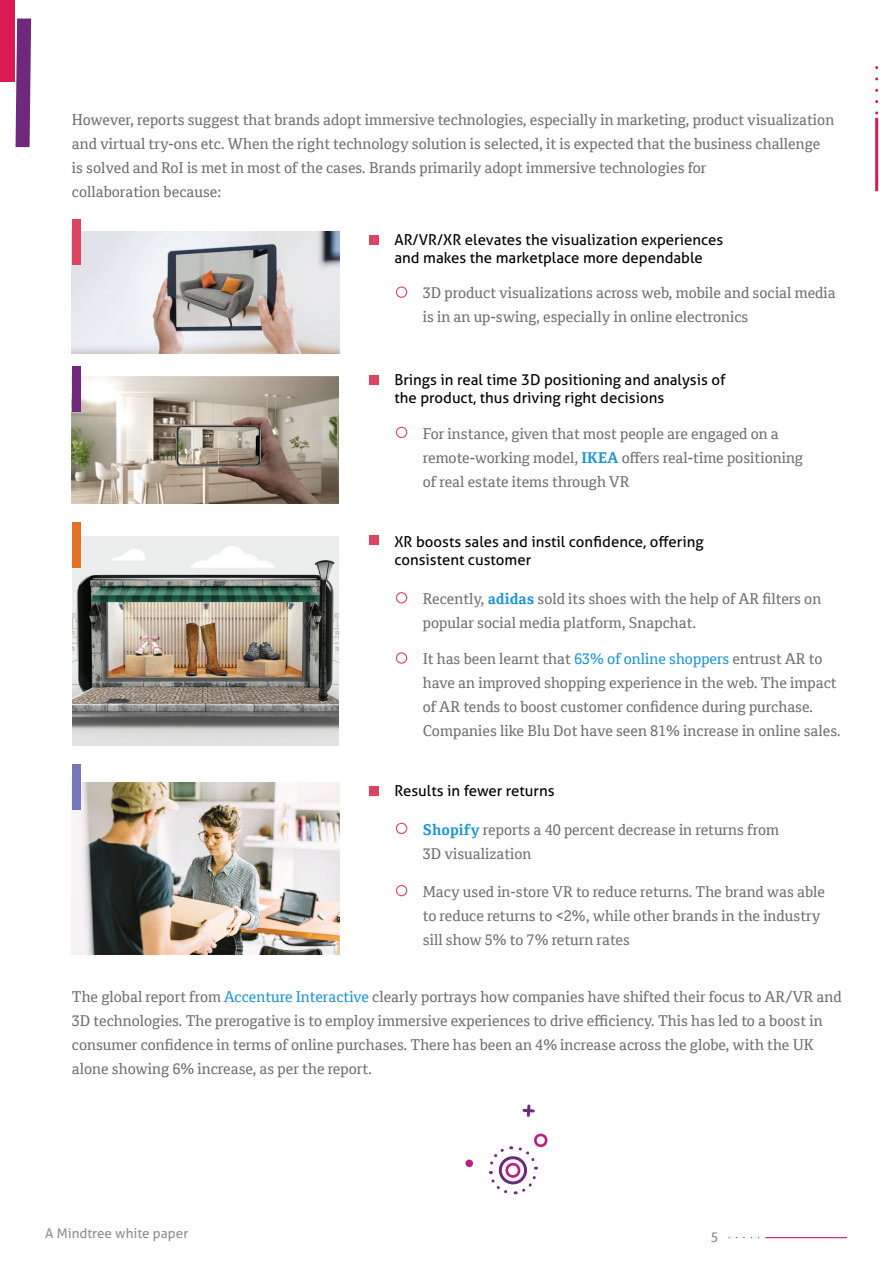
<style>
.page{position:relative;width:893px;height:1263px;background:#fff}
.page>*{position:absolute;margin:0;border:0;box-sizing:border-box;transform-origin:0 0}
.t1{font:15px/24px "Cordale";color:#707073}
.t2{font:15px/18px "Aller Typo";color:#040503}
.t3{font:13.5px "Aller Typo";color:#919191}
.s1{font-weight:700;color:#1e95d3}
.s2{color:#1e95d3}
</style>
<div class="page">
<hr style="left:766px;top:1237px;width:80px;height:1px;background:#c11b83">
<div style="left:370px;top:236px;width:9px;height:9px;background:#dd4461"></div>
<div style="left:396px;top:286px;width:11px;height:12px;border:1px solid #dd4461;border-radius:50%"></div>
<div style="left:370px;top:376px;width:9px;height:9px;background:#dd4461"></div>
<div style="left:396px;top:427px;width:11px;height:11px;border:1px solid #dd4461;border-radius:50%"></div>
<img style="left:71px;top:232px;width:268px;height:121px">
<div style="left:370px;top:787px;width:9px;height:9px;background:#dd4461"></div>
<div style="left:396px;top:823px;width:11px;height:11px;border:1px solid #dd4461;border-radius:50%"></div>
<div style="left:396px;top:885px;width:11px;height:11px;border:1px solid #dd4461;border-radius:50%"></div>
<div style="left:370px;top:535px;width:9px;height:9px;background:#dd4461"></div>
<div style="left:396px;top:592px;width:11px;height:11px;border:1px solid #dd4461;border-radius:50%"></div>
<div style="left:396px;top:652px;width:11px;height:12px;border:1px solid #dd4461;border-radius:50%"></div>
<img style="left:71px;top:377px;width:267px;height:126px">
<svg style="left:489px;top:1133px;width:59px;height:62px"></svg>
<svg style="left:465px;top:1159px;width:8px;height:8px"></svg>
<svg style="left:522px;top:1104px;width:13px;height:13px"></svg>
<div style="left:72px;top:219px;width:9px;height:45px;background:#dd4461"></div>
<div style="left:72px;top:367px;width:9px;height:45px;background:#6f297c"></div>
<img style="left:72px;top:536px;width:266px;height:210px">
<div style="left:72px;top:522px;width:9px;height:45px;background:#e47225"></div>
<img style="left:71px;top:783px;width:269px;height:172px">
<div style="left:72px;top:764px;width:9px;height:45px;background:#7677b8"></div>
<svg style="left:16px;top:18px;width:15px;height:129px;background:#793885"></svg>
<div style="left:0;top:0;width:14px;height:81px;background:#db1a53"></div>
<hr style="left:875px;top:118px;width:3px;height:73px;background:#db1a53">
<svg style="left:875px;top:68px;width:3px;height:34px"></svg>
<p class="t1" style="left:72px;top:108px;width:764px">However, reports suggest that brands adopt immersive technologies, especially in marketing, product visualization and virtual try-ons etc. When the right technology solution is selected, it is expected that the business challenge is solved and RoI is met in most of the cases. Brands primarily adopt immersive technologies for<br>collaboration because:</p>
<p class="t2" style="left:394px;top:230px;width:330px">AR/VR/XR elevates the visualization experiences and makes the marketplace more dependable</p>
<p class="t1" style="left:423px;top:281px;width:414px">3D product visualizations across web, mobile and social media is in an up-swing, especially in online electronics</p>
<p class="t2" style="left:394px;top:371px;width:333px">Brings in real time 3D positioning and analysis of the product, thus driving right decisions</p>
<p class="t1" style="left:423px;top:421px;width:382px">For instance, given that most people are engaged on a remote-working model, <span class="s1">IKEA</span> offers real-time positioning of real estate items through VR</p>
<p class="t2" style="left:394px;top:533px;width:311px">XR boosts sales and instil confidence, offering consistent customer</p>
<p class="t1" style="left:423px;top:587px;width:400px">Recently, <span class="s1">adidas</span> sold its shoes with the help of AR filters on popular social media platform, Snapchat.</p>
<p class="t1" style="left:423px;top:647px;width:419px">It has been learnt that <span class="s2">63% of online shoppers</span> entrust AR to have an improved shopping experience in the web. The impact of AR tends to boost customer confidence during purchase.<br>Companies like Blu Dot have seen 81% increase in online sales.</p>
<p class="t2" style="left:394px;top:781px;width:162px">Results in fewer returns</p>
<p class="t1" style="left:423px;top:817px;width:358px"><span class="s1">Shopify</span> reports a 40 percent decrease in returns from<br>3D visualization</p>
<p class="t1" style="left:423px;top:880px;width:404px">Macy used in-store VR to reduce returns. The brand was able to reduce returns to &lt;2%, while other brands in the industry sill show 5% to 7% return rates</p>
<p class="t1" style="left:72px;top:985px;width:771px">The global report from <span class="s2">Accenture Interactive</span> clearly portrays how companies have shifted their focus to AR/VR and 3D technologies. The prerogative is to employ immersive experiences to drive efficiency. This has led to a boost in consumer confidence in terms of online purchases. There has been an 4% increase across the globe, with the UK alone showing 6% increase, as per the report.</p>
<p class="t3" style="left:45px;top:1225px;width:145px">A Mindtree white paper</p>
<p class="t3" style="left:711px;top:1229px;width:10px">5</p>
</div>
